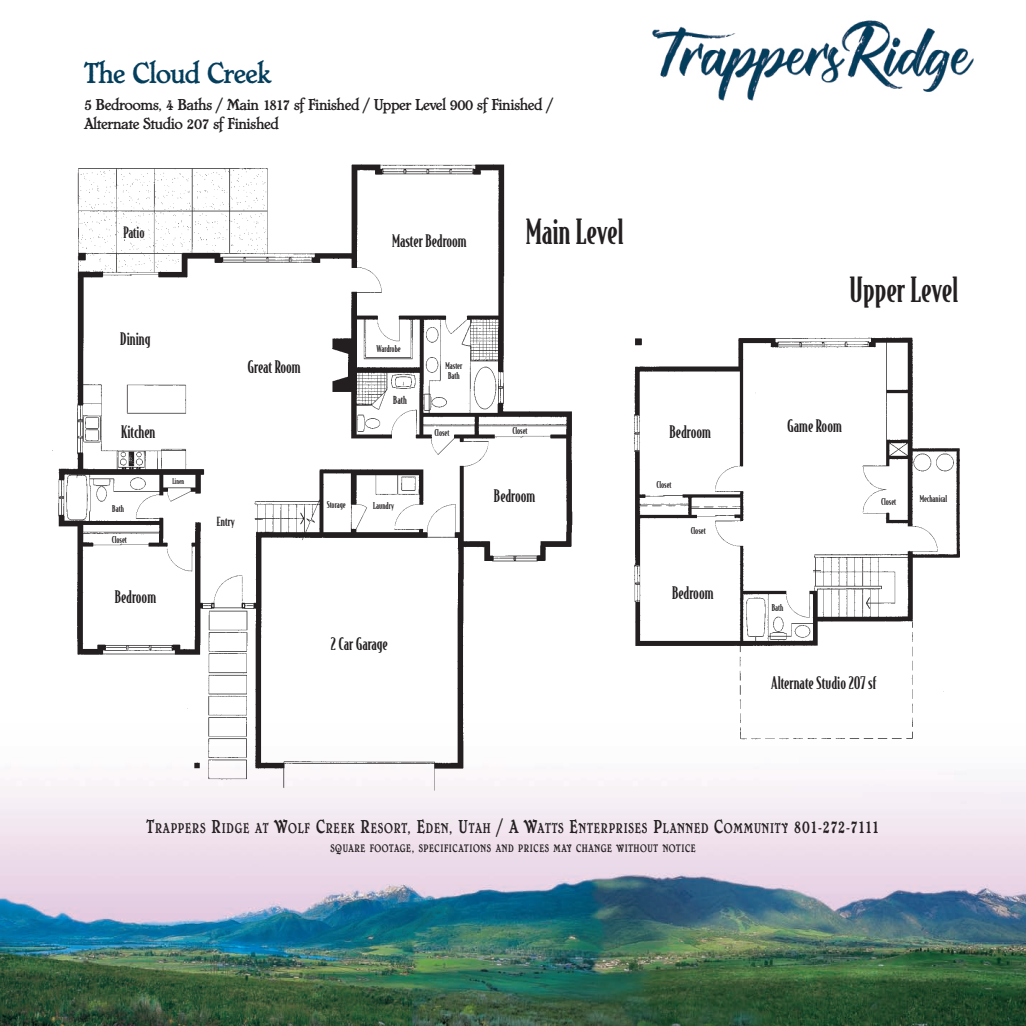
<style>
.page{position:relative;width:1026px;height:1026px;background:#fff}
.page>*{position:absolute;margin:0;border:0;box-sizing:border-box;transform-origin:0 0}
.t1{font:500 33px "Bodega Serif";color:#231f20}
.t2{font:30px "Chesterfield Ant D";letter-spacing:-.025em;color:#043e5d}
.t3{font:500 16.5px "Bodega Serif";color:#231f20}
.t4{font:16.5px/19.8px "Chesterfield Ant D";letter-spacing:-.03em;color:#231f20}
.t5{font:500 15px "Bodega Serif";color:#231f20}
.t6{font:14.7px "Chesterfield Ant D";letter-spacing:.065em;color:#231f20;scale:.8 1}
.t7{font:500 12px "Bodega Serif";color:#231f20}
.t8{font:11.25px "Chesterfield Ant D";letter-spacing:.065em;color:#231f20;scale:.8 1}
.t9{font:500 10.5px "Bodega Serif";color:#231f20}
.t10{font:500 9px/10.8px "Bodega Serif";color:#231f20}
.t11{font:500 7.5px "Bodega Serif";color:#231f20}
.s1{font-size:19.5px}
.s2{font-size:15px}
</style>
<div class="page">
<img style="left:0;top:773px;width:1026px;height:253px">
<img style="left:50px;top:164px;width:526px;height:632px">
<img style="left:634px;top:337px;width:326px;height:403px">
<div style="left:385px;top:232px;width:89px;height:20px;background:#fff"></div>
<div style="left:223px;top:358px;width:103px;height:25px;background:#fff"></div>
<div style="left:93px;top:330px;width:84px;height:26px;background:#fff"></div>
<div style="left:370px;top:501px;width:28px;height:12px;background:#fff"></div>
<div style="left:209px;top:515px;width:34px;height:16px;background:#fff"></div>
<div style="left:106px;top:503px;width:24px;height:13px;background:#fff"></div>
<div style="left:372px;top:343px;width:33px;height:12px;background:#fff"></div>
<div style="left:111px;top:423px;width:54px;height:20px;background:#fff"></div>
<div style="left:102px;top:588px;width:67px;height:23px;background:#fff"></div>
<div style="left:289px;top:636px;width:141px;height:27px;background:#fff"></div>
<div style="left:478px;top:487px;width:71px;height:32px;background:#fff"></div>
<div style="left:916px;top:494px;width:35px;height:14px;background:#fff"></div>
<div style="left:654px;top:584px;width:75px;height:26px;background:#fff"></div>
<div style="left:768px;top:674px;width:112px;height:26px;background:#fff"></div>
<div style="left:655px;top:424px;width:71px;height:23px;background:#fff"></div>
<div style="left:651px;top:479px;width:26px;height:13px;background:#fff"></div>
<div style="left:876px;top:496px;width:26px;height:13px;background:#fff"></div>
<div style="left:686px;top:525px;width:25px;height:12px;background:#fff"></div>
<div style="left:774px;top:418px;width:81px;height:24px;background:#fff"></div>
<img style="left:652px;top:20px;width:322px;height:81px">
<h2 class="t2" style="left:84px;top:55px;width:189px">The Cloud Creek</h2>
<p class="t4" style="left:84px;top:94px;width:471px">5 Bedrooms, 4 Baths / Main 1817 sf Finished / Upper Level 900 sf Finished /<br>Alternate Studio 207 sf Finished</p>
<p class="t5" style="left:124px;top:224px;width:23px">Patio</p>
<p class="t3" style="left:120px;top:330px;width:32px">Dining</p>
<p class="t3" style="left:121px;top:423px;width:36px">Kitchen</p>
<p class="t10" style="left:112px;top:503px;width:13px">Bath</p>
<p class="t10" style="left:112px;top:534px;width:17px">Closet</p>
<p class="t11" style="left:173px;top:478px;width:13px">Linen</p>
<p class="t3" style="left:115px;top:588px;width:43px">Bedroom</p>
<p class="t3" style="left:392px;top:231px;width:76px">Master Bedroom</p>
<p class="t3" style="left:248px;top:358px;width:55px">Great Room</p>
<p class="t10" style="left:377px;top:343px;width:26px">Wardrobe</p>
<p class="t9" style="left:393px;top:394px;width:15px">Bath</p>
<p class="t7" style="left:217px;top:515px;width:19px">Entry</p>
<p class="t10" style="left:327px;top:499px;width:20px">Storage</p>
<p class="t10" style="left:373px;top:501px;width:22px">Laundry</p>
<p class="t10" style="left:446px;top:360px;width:18px">Master<br>Bath</p>
<p class="t10" style="left:434px;top:428px;width:17px">Closet</p>
<p class="t3" style="left:331px;top:635px;width:59px">2 Car Garage</p>
<h1 class="t1" style="left:526px;top:213px;width:100px">Main Level</h1>
<p class="t10" style="left:513px;top:425px;width:17px">Closet</p>
<p class="t3" style="left:669px;top:423px;width:43px">Bedroom</p>
<h1 class="t1" style="left:850px;top:271px;width:110px">Upper Level</h1>
<p class="t3" style="left:787px;top:417px;width:56px">Game Room</p>
<p class="t10" style="left:657px;top:480px;width:17px">Closet</p>
<p class="t3" style="left:494px;top:487px;width:43px">Bedroom</p>
<p class="t10" style="left:920px;top:494px;width:29px">Mechanical</p>
<p class="t10" style="left:881px;top:497px;width:17px">Closet</p>
<p class="t10" style="left:691px;top:525px;width:17px">Closet</p>
<p class="t3" style="left:672px;top:583px;width:43px">Bedroom</p>
<p class="t10" style="left:772px;top:603px;width:13px">Bath</p>
<p class="t3" style="left:771px;top:673px;width:107px">Alternate Studio 207 sf</p>
<p class="t6" style="left:146px;top:820px;width:918px"><span class="s1">T</span>RAPPERS <span class="s1">R</span>IDGE AT <span class="s1">W</span>OLF <span class="s1">C</span>REEK <span class="s1">R</span>ESORT<span class="s1">, E</span>DEN<span class="s1">, U</span>TAH <span class="s1">/ A W</span>ATTS <span class="s1">E</span>NTERPRISES <span class="s1">P</span>LANNED <span class="s1">C</span>OMMUNITY <span class="s1">801-272-7111</span></p>
<p class="t8" style="left:330px;top:841px;width:458px">SQUARE FOOTAGE<span class="s2">,</span> SPECIFICATIONS AND PRICES MAY CHANGE WITHOUT NOTICE</p>
</div>
